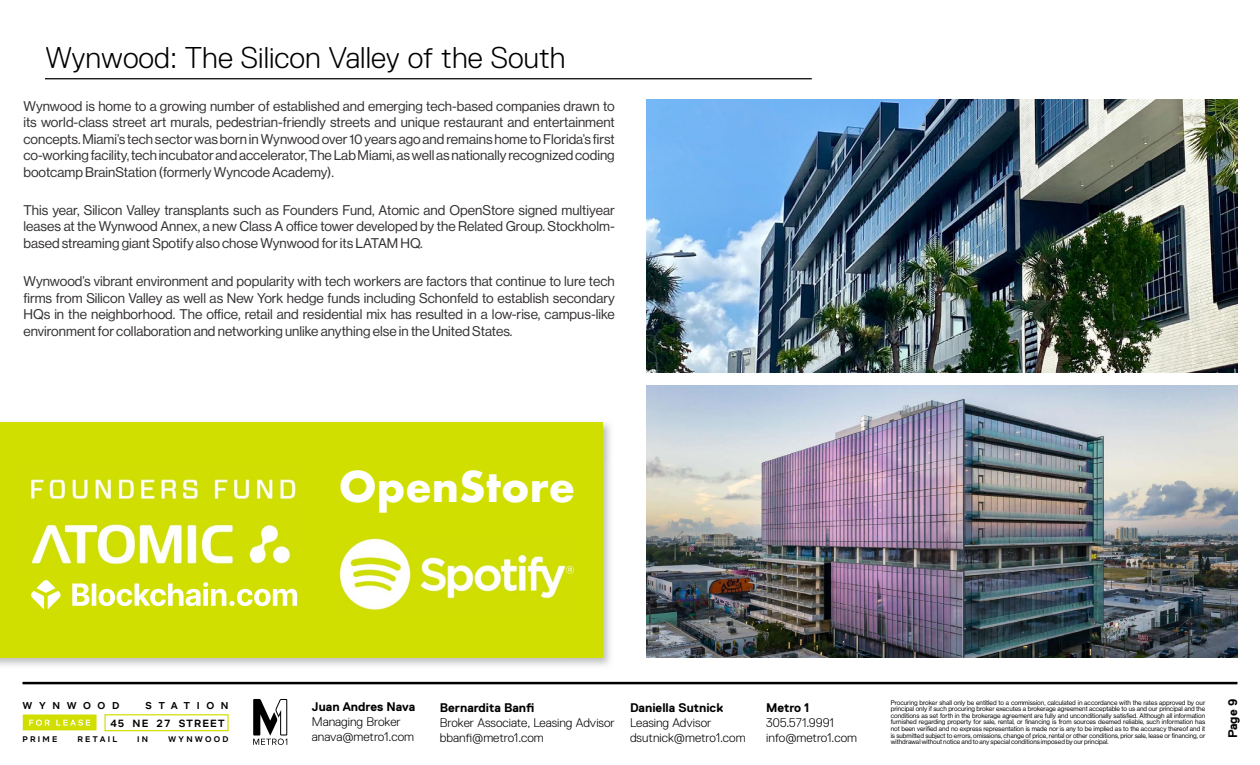
<style>
.page{position:relative;width:1260px;height:765px;background:#fff}
.page>*{position:absolute;margin:0;border:0;box-sizing:border-box;transform-origin:0 0}
.t1{font:700 46.62px "Futura PT";color:#fff}
.t2{font:300 30px "Replica Std";color:#000}
.t3{font:13.75px/16.5px "N Haas Grotesk DS Pro 55 Rg";color:#333030;text-align:justify}
.t4{font:300 12.5px/15px "Replica Std";color:#000}
.t5{font:700 12.5px "Replica Std";color:#000}
.t6{font:500 10.5px "Netflix Sans";letter-spacing:.1em;color:#000}
.t7{font:500 10px "Netflix Sans";letter-spacing:.66em;color:#000}
.t8{font:500 8.25px "Netflix Sans";letter-spacing:.27em;color:#000}
.t9{font:6.5px/6.5px "N Haas Grotesk DS Pro 55 Rg";color:#000;text-align:justify}
</style>
<div class="page">
<hr style="left:22px;top:682px;width:1216px;height:2px;background:#000">
<svg style="left:253px;top:699px;width:34px;height:46px"></svg>
<div style="left:104px;top:714px;width:125px;height:17px;border:1px solid #d0df00"></div>
<svg style="left:23px;top:714px;width:74px;height:16px"></svg>
<img style="left:602px;top:422px;width:9px;height:38px">
<img style="left:570px;top:460px;width:41px;height:206px">
<div style="left:0;top:422px;width:602px;height:236px;background:#d0df00"></div>
<img style="left:646px;top:100px;width:592px;height:273px">
<img style="left:646px;top:385px;width:592px;height:273px">
<hr style="left:45px;top:78px;width:767px;height:1px;background:#000">
<img style="left:30px;top:479px;width:266px;height:21px">
<img style="left:339px;top:538px;width:236px;height:71px">
<img style="left:31px;top:524px;width:260px;height:41px">
<svg style="left:31px;top:580px;width:30px;height:29px"></svg>
<svg style="left:72px;top:582px;width:225px;height:24px"></svg>
<h2 class="t2" style="left:45px;top:41px;width:522px">Wynwood: The Silicon Valley of the South</h2>
<p class="t3" style="left:23px;top:98px;width:593px">Wynwood is home to a growing number of established and emerging tech-based companies drawn to its world-class street art murals, pedestrian-friendly streets and unique restaurant and entertainment concepts. Miami’s tech sector was born in Wynwood over 10 years ago and remains home to Florida’s first co-working facility, tech incubator and accelerator, The Lab Miami, as well as nationally recognized coding bootcamp BrainStation (formerly Wyncode Academy).</p>
<p class="t3" style="left:23px;top:202px;width:593px">This year, Silicon Valley transplants such as Founders Fund, Atomic and OpenStore signed multiyear leases at the Wynwood Annex, a new Class A office tower developed by the Related Group. Stockholm&shy;based streaming giant Spotify also chose Wynwood for its LATAM HQ.</p>
<p class="t3" style="left:23px;top:273px;width:593px">Wynwood’s vibrant environment and popularity with tech workers are factors that continue to lure tech firms from Silicon Valley as well as New York hedge funds including Schonfeld to establish secondary HQs in the neighborhood. The office, retail and residential mix has resulted in a low-rise, campus-like environment for collaboration and networking unlike anything else in the United States.</p>
<h1 class="t1" style="left:339px;top:456px;width:238px">OpenStore</h1>
<p class="t7" style="left:22px;top:699px;width:98px">WYNWOOD</p>
<p class="t7" style="left:146px;top:699px;width:84px">STATION</p>
<p class="t6" style="left:110px;top:716px;width:116px">45 NE 27 STREET</p>
<p class="t5" style="left:312px;top:700px;width:105px">Juan Andres Nava</p>
<p class="t4" style="left:312px;top:715px;width:90px">Managing Broker</p>
<p class="t8" style="left:22px;top:734px;width:36px">PRIME</p>
<p class="t8" style="left:77px;top:734px;width:42px">RETAIL</p>
<p class="t8" style="left:137px;top:734px;width:12px">I N</p>
<p class="t8" style="left:168px;top:734px;width:62px">WYNWOOD</p>
<p class="t4" style="left:312px;top:730px;width:104px">anava@metro1.com</p>
<p class="t5" style="left:440px;top:701px;width:96px">Bernardita Banfi</p>
<p class="t4" style="left:440px;top:715px;width:176px">Broker Associate, Leasing Advisor bbanfi@metro1.com</p>
<p class="t5" style="left:630px;top:701px;width:95px">Daniella Sutnick</p>
<p class="t4" style="left:630px;top:715px;width:117px">Leasing Advisor dsutnick@metro1.com</p>
<p class="t5" style="left:766px;top:701px;width:45px">Metro 1</p>
<p class="t4" style="left:766px;top:715px;width:92px">305.571.9991 info@metro1.com</p>
<p class="t9" style="left:891px;top:699px;width:316px">Procuring broker shall only be entitled to a commission, calculated in accordance with the rates approved by our principal only if such procuring broker executes a brokerage agreement acceptable to us and our principal and the conditions as set forth in the brokerage agreement are fully and unconditionally satisfied. Although all information furnished regarding property for sale, rental, or financing is from sources deemed reliable, such information has not been verified and no express representation is made nor is any to be implied as to the accuracy thereof and it is submitted subject to errors, omissions, change of price, rental or other conditions, prior sale, lease or financing, or withdrawal without notice and to any special conditions imposed by our principal.</p>
<p class="t5" style="left:1226px;top:738px;width:41px;rotate:-90deg">Page 9</p>
</div>
